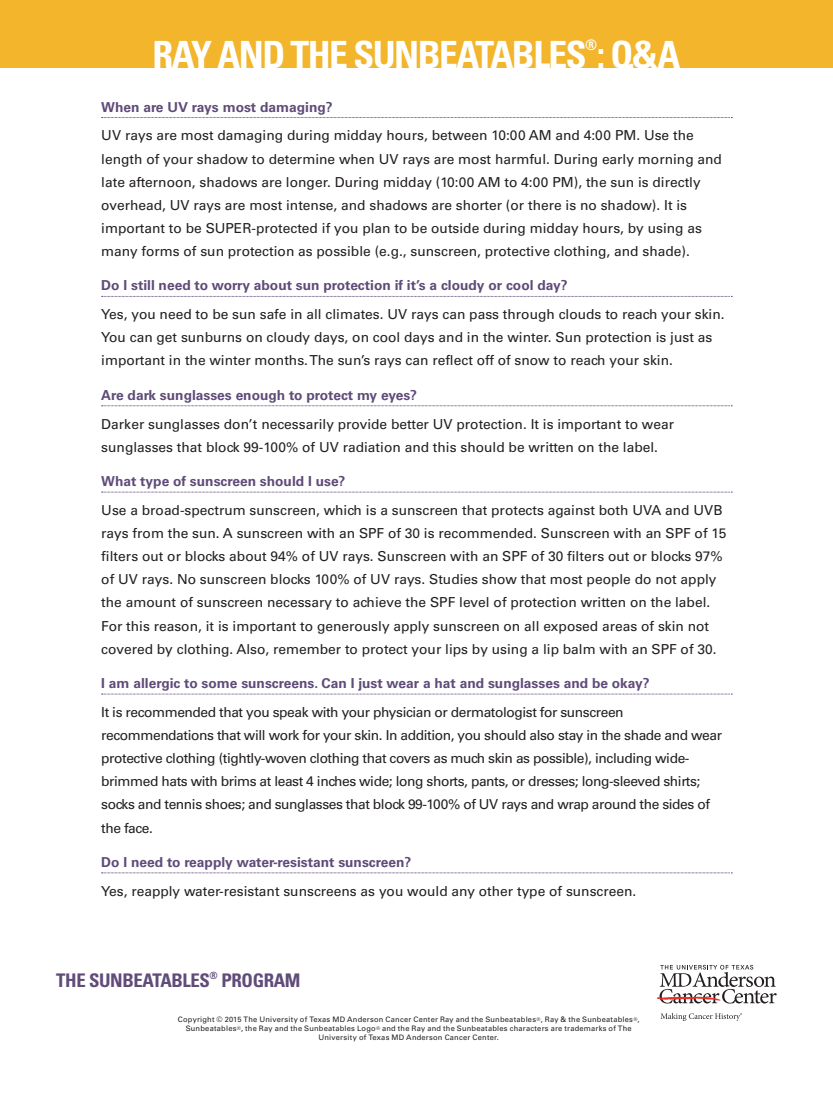
<style>
.page{position:relative;width:833px;height:1103px;background:#fff}
.page>*{position:absolute;margin:0;border:0;box-sizing:border-box;transform-origin:0 0}
.t1{font:700 condensed 37.5px "Univers";letter-spacing:-.04em;color:#fff}
.t2{font:700 condensed 18.75px "Univers";letter-spacing:-.02em;color:#604b79}
.t3{font:700 condensed 14.62px "Univers";color:#fff}
.t4{font:13.75px/23.1px "Univers";color:#231f20}
.t5{font:13.75px/23.1px "Univers";letter-spacing:-.03em;color:#231f20}
.t6{font:700 13.75px "Univers";color:#604b79}
.t7{font:7.5px/9px "Univers";letter-spacing:.025em;color:#231f20;text-align:center}
</style>
<div class="page">
<svg style="left:657px;top:964px;width:119px;height:39px"></svg>
<svg style="left:660px;top:1013px;width:82px;height:8px"></svg>
<div style="left:0;top:0;width:832px;height:68px;background:#f2b52c"></div>
<svg style="left:102px;top:117px;width:630px;height:1px"></svg>
<svg style="left:102px;top:296px;width:630px;height:1px"></svg>
<svg style="left:102px;top:405px;width:630px;height:1px"></svg>
<svg style="left:102px;top:492px;width:630px;height:1px"></svg>
<svg style="left:102px;top:693px;width:630px;height:1px"></svg>
<svg style="left:102px;top:872px;width:630px;height:1px"></svg>
<p class="t3" style="left:585px;top:36px;width:14px">®</p>
<h1 class="t1" style="left:152px;top:32px;width:529px">RAY AND THE SUNBEATABLES : Q&amp;A</h1>
<p class="t6" style="left:101px;top:99px;width:233px">When are UV rays most damaging?</p>
<p class="t4" style="left:101px;top:124px;width:622px">UV rays are most damaging during midday hours, between 10:00 AM and 4:00 PM. Use the length of your shadow to determine when UV rays are most harmful. During early morning and late afternoon, shadows are longer. During midday (10:00 AM to 4:00 PM), the sun is directly overhead, UV rays are most intense, and shadows are shorter (or there is no shadow). It is important to be SUPER-protected if you plan to be outside during midday hours, by using as many forms of sun protection as possible (e.g., sunscreen, protective clothing, and shade).</p>
<p class="t6" style="left:101px;top:277px;width:468px">Do I still need to worry about sun protection if it’s a cloudy or cool day?</p>
<p class="t4" style="left:101px;top:303px;width:625px">Yes, you need to be sun safe in all climates. UV rays can pass through clouds to reach your skin.<br>You can get sunburns on cloudy days, on cool days and in the winter. Sun protection is just as important in the winter months. The sun’s rays can reflect off of snow to reach your skin.</p>
<p class="t6" style="left:101px;top:387px;width:317px">Are dark sunglasses enough to protect my eyes?</p>
<p class="t4" style="left:101px;top:412px;width:574px">Darker sunglasses don’t necessarily provide better UV protection. It is important to wear sunglasses that block 99-100% of UV radiation and this should be written on the label.</p>
<p class="t6" style="left:101px;top:473px;width:246px">What type of sunscreen should I use?</p>
<p class="t4" style="left:101px;top:498px;width:626px">Use a broad-spectrum sunscreen, which is a sunscreen that protects against both UVA and UVB rays from the sun. A sunscreen with an SPF of 30 is recommended. Sunscreen with an SPF of 15 filters out or blocks about 94% of UV rays. Sunscreen with an SPF of 30 filters out or blocks 97% of UV rays. No sunscreen blocks 100% of UV rays. Studies show that most people do not apply the amount of sunscreen necessary to achieve the SPF level of protection written on the label.<br>For this reason, it is important to generously apply sunscreen on all exposed areas of skin not covered by clothing. Also, remember to protect your lips by using a lip balm with an SPF of 30.</p>
<p class="t6" style="left:101px;top:675px;width:550px">I am allergic to some sunscreens. Can I just wear a hat and sunglasses and be okay?</p>
<p class="t5" style="left:101px;top:700px;width:622px">It is recommended that you speak with your physician or dermatologist for sunscreen recommendations that will work for your skin. In addition, you should also stay in the shade and wear protective clothing (tightly-woven clothing that covers as much skin as possible), including wide&shy;brimmed hats with brims at least 4 inches wide; long shorts, pants, or dresses; long-sleeved shirts; socks and tennis shoes; and sunglasses that block 99-100% of UV rays and wrap around the sides of the face.</p>
<p class="t6" style="left:101px;top:854px;width:311px">Do I need to reapply water-resistant sunscreen?</p>
<p class="t4" style="left:101px;top:879px;width:536px">Yes, reapply water-resistant sunscreens as you would any other type of sunscreen.</p>
<h2 class="t2" style="left:56px;top:968px;width:246px">THE SUNBEATABLES<sup>®</sup> PROGRAM</h2>
<p class="t7" style="left:178px;top:1015px;width:463px">Copyright © 2015 The University of Texas MD Anderson Cancer Center Ray and the Sunbeatables<sup>®</sup>, Ray &amp; the Sunbeatables<sup>®</sup>,<br>Sunbeatables<sup>®</sup>, the Ray and the Sunbeatables Logo<sup>®</sup> and the Ray and the Sunbeatables characters are trademarks of The<br>University of Texas MD Anderson Cancer Center.</p>
</div>
